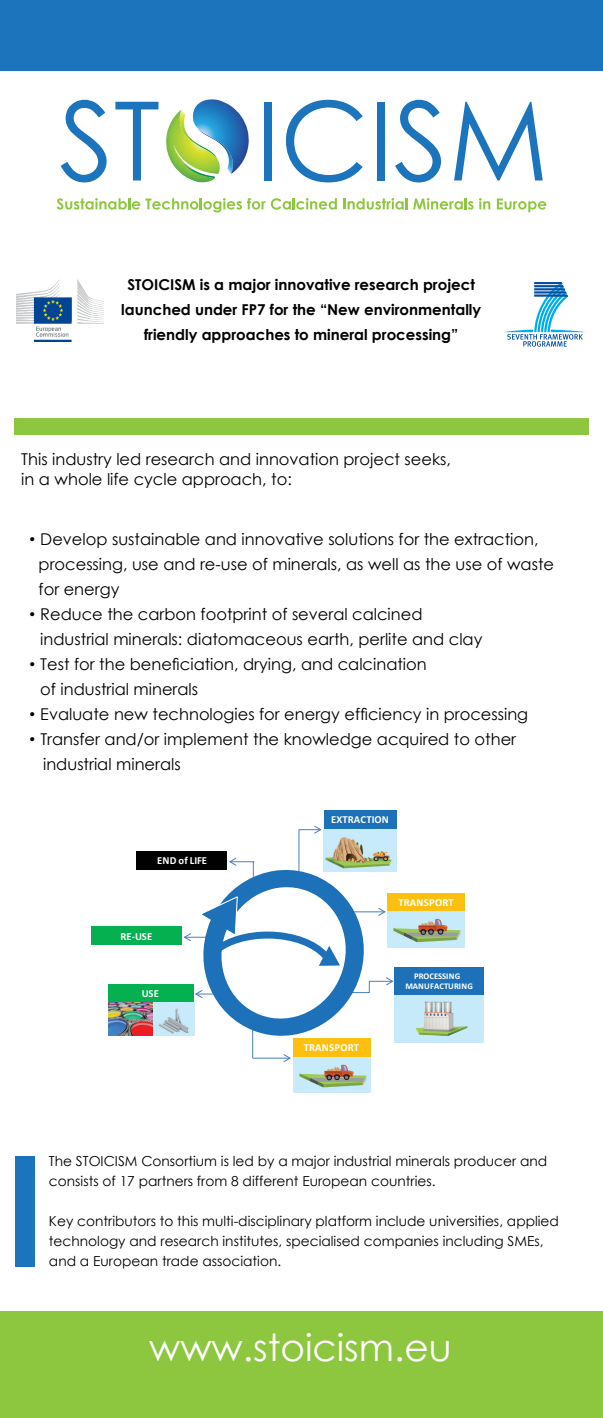
<style>
.page{position:relative;width:603px;height:1418px;background:#fff}
.page>*{position:absolute;margin:0;border:0;box-sizing:border-box;transform-origin:0 0}
.t1{font:37.5px "Century Gothic";color:#fff}
.t2{font:16.25px/25px "Century Gothic";color:#000}
.t3{font:700 15px/25px "Century Gothic";color:#000;text-align:center}
.t4{font:13.75px/20px "Century Gothic";color:#000}
.t5{font:700 10.68px "Calibri";letter-spacing:.01em;color:#fff}
.t6{font:700 8.68px/10.7px "Calibri";letter-spacing:.005em;color:#fff;text-align:center}
.s1{font-family:"Arial"}
</style>
<div class="page">
<div style="left:0;top:1311px;width:602px;height:106px;background:#8dc63f"></div>
<div style="left:0;top:0;width:602px;height:71px;background:#1c75bc"></div>
<svg style="left:61px;top:100px;width:46px;height:82px"></svg>
<svg style="left:115px;top:102px;width:43px;height:78px"></svg>
<div style="left:263px;top:102px;width:8px;height:78px;background:#1c75bc"></div>
<svg style="left:286px;top:100px;width:76px;height:82px"></svg>
<div style="left:377px;top:102px;width:8px;height:78px;background:#1c75bc"></div>
<svg style="left:395px;top:100px;width:46px;height:82px"></svg>
<svg style="left:454px;top:102px;width:88px;height:78px"></svg>
<svg style="left:57px;top:198px;width:280px;height:14px"></svg>
<svg style="left:343px;top:198px;width:64px;height:11px"></svg>
<svg style="left:413px;top:198px;width:60px;height:11px"></svg>
<svg style="left:479px;top:198px;width:11px;height:11px"></svg>
<svg style="left:496px;top:198px;width:50px;height:14px"></svg>
<svg style="left:166px;top:99px;width:83px;height:83px"></svg>
<svg style="left:504px;top:282px;width:81px;height:65px"></svg>
<div style="left:15px;top:1156px;width:20px;height:110px;background:#1c75bc"></div>
<div style="left:14px;top:418px;width:574px;height:16px;background:#8dc63f"></div>
<img style="left:16px;top:279px;width:88px;height:62px">
<div style="left:393px;top:995px;width:90px;height:47px;background:#c7eafb"></div>
<hr style="left:252px;top:1021px;width:1px;height:36px;background:#4a7fbc">
<div style="left:323px;top:810px;width:73px;height:19px;background:#1c71b9"></div>
<div style="left:393px;top:967px;width:90px;height:28px;background:#1c71b9"></div>
<div style="left:293px;top:1038px;width:77px;height:19px;background:#fdc010"></div>
<div style="left:108px;top:984px;width:85px;height:18px;background:#04b04f"></div>
<div style="left:91px;top:926px;width:90px;height:18px;background:#04b04f"></div>
<hr style="left:252px;top:1057px;width:38px;height:1px;background:#4a7fbc">
<svg style="left:283px;top:1054px;width:8px;height:8px"></svg>
<div style="left:387px;top:892px;width:77px;height:19px;background:#fdc010"></div>
<div style="left:137px;top:851px;width:90px;height:18px;background:#010101"></div>
<svg style="left:183px;top:825px;width:210px;height:221px"></svg>
<img style="left:153px;top:1002px;width:41px;height:33px">
<img style="left:108px;top:1002px;width:45px;height:33px">
<img style="left:293px;top:1057px;width:77px;height:35px">
<img style="left:387px;top:911px;width:77px;height:36px">
<img style="left:323px;top:829px;width:73px;height:42px">
<img style="left:416px;top:1001px;width:31px;height:35px">
<p class="t3" style="left:121px;top:271px;width:361px">STOICISM is a major innovative research project launched under FP7 for the “New environmentally friendly approaches to mineral processing”</p>
<p class="t2" style="left:21px;top:449px;width:431px;line-height:20px">This industry led research and innovation project seeks, in a whole life cycle approach, to:</p>
<p class="t2" style="left:39px;top:526px;width:516px;text-indent:-9px"><span class="s1">•</span> Develop sustainable and innovative solutions for the extraction, processing, use and re-use of minerals, as well as the use of waste for energy</p>
<p class="t2" style="left:40px;top:601px;width:443px;text-indent:-11px"><span class="s1">•</span> Reduce the carbon footprint of several calcined industrial minerals: diatomaceous earth, perlite and clay</p>
<p class="t2" style="left:40px;top:651px;width:388px;text-indent:-11px"><span class="s1">•</span> Test for the beneficiation, drying, and calcination of industrial minerals</p>
<p class="t2" style="left:30px;top:701px;width:500px"><span class="s1">•</span> Evaluate new technologies for energy efficiency in processing</p>
<p class="t2" style="left:43px;top:726px;width:474px;text-indent:-14px"><span class="s1">•</span> Transfer and/or implement the knowledge acquired to other industrial minerals</p>
<p class="t5" style="left:157px;top:853px;width:51px">END of LIFE</p>
<p class="t5" style="left:120px;top:929px;width:33px">RE-USE</p>
<p class="t5" style="left:142px;top:986px;width:19px">USE</p>
<p class="t5" style="left:331px;top:813px;width:59px">EXTRACTION</p>
<p class="t5" style="left:304px;top:1041px;width:57px">TRANSPORT</p>
<p class="t5" style="left:398px;top:895px;width:57px">TRANSPORT</p>
<p class="t6" style="left:405px;top:970px;width:69px">PROCESSING<br>MANUFACTURING</p>
<p class="t4" style="left:49px;top:1151px;width:499px">The STOICISM Consortium is led by a major industrial minerals producer and consists of 17 partners from 8 different European countries.</p>
<p class="t4" style="left:49px;top:1211px;width:511px">Key contributors to this multi-disciplinary platform include universities, applied technology and research institutes, specialised companies including SMEs, and a European trade association.</p>
<h1 class="t1" style="left:149px;top:1320px;width:304px">www.stoicism.eu</h1>
</div>
